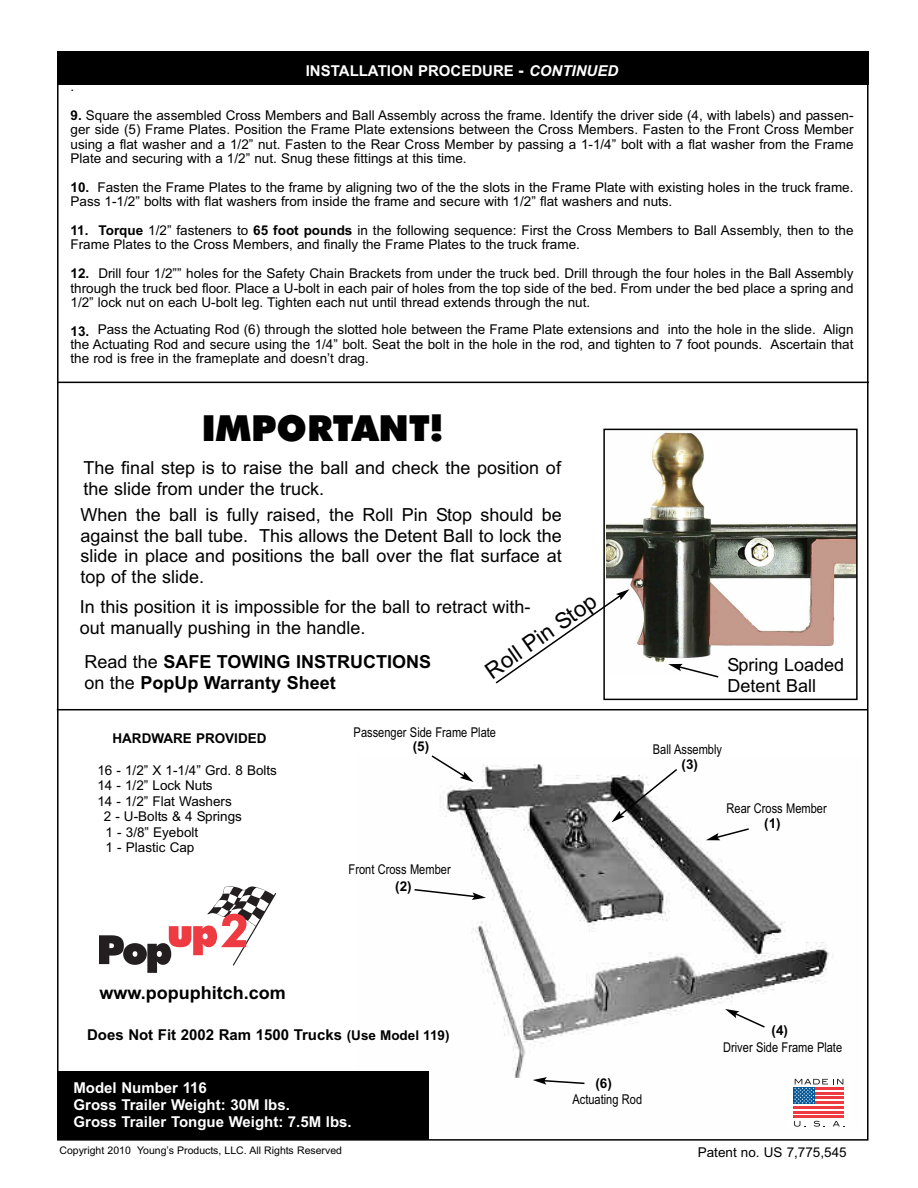
<style>
.page{position:relative;width:918px;height:1188px;background:#fff}
.page>*{position:absolute;margin:0;border:0;box-sizing:border-box;transform-origin:0 0}
.t1{font:900 36px "Futura BT";color:#000}
.t2{font:22.5px "Arial";color:#000}
.t3{font:18px/20.7px "Arial";color:#000}
.t4{font:700 18px/20.7px "Arial";color:#000}
.t5{font:700 15px/17.2px "Arial";color:#fff}
.t6{font:700 15px "Arial";color:#000}
.t7{font:13.5px/14.4px "Arial";color:#000;text-align:justify}
.t8{font:13.5px "Arial Narrow";color:#000}
.t9{font:700 13.5px "Arial";color:#000}
.t10{font:10.5px "Arial";color:#000}
.s1{font-size:16.5px}
.s2{font-style:italic}
.s3{font-weight:700}
.s4{font-weight:400}
.s5{font-size:13.5px}
</style>
<div class="page">
<div style="left:57px;top:52px;width:811px;height:33px;background:#000"></div>
<img style="left:440px;top:764px;width:404px;height:315px">
<hr style="left:57px;top:709px;width:811px;height:1px;background:#000">
<hr style="left:58px;top:382px;width:811px;height:1px;background:#000">
<svg style="left:431px;top:755px;width:43px;height:27px"></svg>
<svg style="left:414px;top:888px;width:72px;height:12px"></svg>
<svg style="left:611px;top:767px;width:68px;height:55px"></svg>
<svg style="left:706px;top:827px;width:45px;height:13px"></svg>
<svg style="left:725px;top:1009px;width:41px;height:20px"></svg>
<svg style="left:533px;top:1077px;width:53px;height:8px"></svg>
<div style="left:57px;top:1071px;width:372px;height:69px;background:#000"></div>
<svg style="left:794px;top:1121px;width:12px;height:6px"></svg>
<svg style="left:814px;top:1121px;width:11px;height:6px"></svg>
<svg style="left:833px;top:1121px;width:11px;height:6px"></svg>
<hr style="left:794px;top:1116px;width:50px;height:2px;background:#ee3a41">
<hr style="left:815px;top:1087px;width:29px;height:3px;background:#ee3a41">
<hr style="left:815px;top:1092px;width:29px;height:2px;background:#ee3a41">
<hr style="left:815px;top:1097px;width:29px;height:2px;background:#ee3a41">
<hr style="left:815px;top:1101px;width:29px;height:3px;background:#ee3a41">
<hr style="left:794px;top:1111px;width:50px;height:2px;background:#ee3a41">
<hr style="left:794px;top:1106px;width:50px;height:3px;background:#ee3a41">
<svg style="left:794px;top:1079px;width:49px;height:25px"></svg>
<img style="left:607px;top:432px;width:248px;height:232px">
<div style="left:603px;top:429px;width:255px;height:271px;border:2px solid #000"></div>
<svg style="left:668px;top:664px;width:51px;height:14px"></svg>
<svg style="left:495px;top:589px;width:135px;height:96px"></svg>
<svg style="left:99px;top:886px;width:177px;height:87px"></svg>
<p class="t5" style="left:306px;top:62px;width:314px">INSTALLATION PROCEDURE <span class="s1">-</span> <span class="s2">CONTINUED</span></p>
<p class="t7" style="left:71px;top:79px;width:5px">.</p>
<p class="t7" style="left:71px;top:108px;width:785px"><span class="s3">9.</span> Square the assembled Cross Members and Ball Assembly across the frame. Identify the driver side (4, with labels) and passen&shy;ger side (5) Frame Plates. Position the Frame Plate extensions between the Cross Members. Fasten to the Front Cross Member using a flat washer and a 1/2” nut. Fasten to the Rear Cross Member by passing a 1-1/4” bolt with a flat washer from the Frame Plate and securing with a 1/2” nut. Snug these fittings at this time.</p>
<p class="t7" style="left:71px;top:180px;width:785px"><span class="s3">10.</span> Fasten the Frame Plates to the frame by aligning two of the the slots in the Frame Plate with existing holes in the truck frame.<br>Pass 1-1/2” bolts with flat washers from inside the frame and secure with 1/2” flat washers and nuts.</p>
<p class="t7" style="left:71px;top:223px;width:785px"><span class="s3">11. Torque</span> 1/2” fasteners to <span class="s3">65 foot pounds</span> in the following sequence: First the Cross Members to Ball Assembly, then to the<br>Frame Plates to the Cross Members, and finally the Frame Plates to the truck frame.</p>
<p class="t7" style="left:71px;top:266px;width:785px"><span class="s3">12.</span> Drill four 1/2”” holes for the Safety Chain Brackets from under the truck bed. Drill through the four holes in the Ball Assembly through the truck bed floor. Place a U-bolt in each pair of holes from the top side of the bed. From under the bed place a spring and 1/2” lock nut on each U-bolt leg. Tighten each nut until thread extends through the nut.</p>
<p class="t7" style="left:71px;top:323px;width:785px"><span class="s3">13.</span> Pass the Actuating Rod (6) through the slotted hole between the Frame Plate extensions and into the hole in the slide. Align the Actuating Rod and secure using the 1/4” bolt. Seat the bolt in the hole in the rod, and tighten to 7 foot pounds. Ascertain that the rod is free in the frameplate and doesn’t drag.</p>
<h1 class="t1" style="left:201px;top:407px;width:243px">IMPORTANT!</h1>
<h3 class="t3" style="left:84px;top:458px;width:479px">The final step is to raise the ball and check the position of the slide from under the truck.</h3>
<h3 class="t3" style="left:81px;top:504px;width:483px;text-align:justify">When the ball is fully raised, the Roll Pin Stop should be against the ball tube. This allows the Detent Ball to lock the slide in place and positions the ball over the flat surface at top of the slide.</h3>
<h3 class="t3" style="left:80px;top:597px;width:452px">In this position it is impossible for the ball to retract with&shy;out manually pushing in the handle.</h3>
<h2 class="t2" style="left:480px;top:663px;width:132px;rotate:-35deg">Roll Pin Stop</h2>
<h3 class="t4" style="left:84px;top:651px;width:348px"><span class="s4">Read the</span> SAFE TOWING INSTRUCTIONS <span class="s4">on the</span> PopUp Warranty Sheet</h3>
<p class="t9" style="left:112px;top:731px;width:156px">HARDWARE PROVIDED</p>
<p class="t7" style="left:97px;top:763px;width:181px">16 - 1/2” X 1-1/4” Grd. 8 Bolts</p>
<p class="t7" style="left:97px;top:778px;width:117px">14 - 1/2” Lock Nuts</p>
<p class="t7" style="left:97px;top:794px;width:136px">14 - 1/2” Flat Washers</p>
<p class="t7" style="left:104px;top:809px;width:140px">2 - U-Bolts &amp; 4 Springs</p>
<p class="t7" style="left:106px;top:825px;width:94px">1 - 3/8” Eyebolt</p>
<p class="t7" style="left:106px;top:840px;width:90px">1 - Plastic Cap</p>
<p class="t8" style="left:354px;top:724px;width:144px">Passenger Side Frame Plate</p>
<p class="t9" style="left:413px;top:739px;width:18px">(5)</p>
<p class="t8" style="left:349px;top:861px;width:104px">Front Cross Member</p>
<p class="t9" style="left:395px;top:878px;width:18px">(2)</p>
<h3 class="t3" style="left:728px;top:655px;width:118px">Spring Loaded<br>Detent Ball</h3>
<p class="t8" style="left:653px;top:741px;width:71px">Ball Assembly</p>
<p class="t9" style="left:682px;top:757px;width:18px">(3)</p>
<p class="t8" style="left:727px;top:800px;width:102px">Rear Cross Member</p>
<p class="t9" style="left:764px;top:816px;width:18px">(1)</p>
<h3 class="t4" style="left:99px;top:982px;width:188px">www.popuphitch.com</h3>
<p class="t6" style="left:87px;top:1026px;width:364px">Does Not Fit 2002 Ram 1500 Trucks <span class="s5">(Use Model 119)</span></p>
<p class="t9" style="left:772px;top:1022px;width:18px">(4)</p>
<p class="t8" style="left:723px;top:1039px;width:121px">Driver Side Frame Plate</p>
<p class="t5" style="left:73px;top:1079px;width:280px">Model Number 116<br>Gross Trailer Weight: 30M lbs.<br>Gross Trailer Tongue Weight: 7.5M lbs.</p>
<p class="t9" style="left:595px;top:1075px;width:18px">(6)</p>
<p class="t8" style="left:572px;top:1091px;width:71px">Actuating Rod</p>
<p class="t10" style="left:59px;top:1144px;width:284px">Copyright 2010 Young’s Products, LLC. All Rights Reserved</p>
<p class="t7" style="left:698px;top:1145px;width:150px">Patent no. US 7,775,545</p>
</div>
